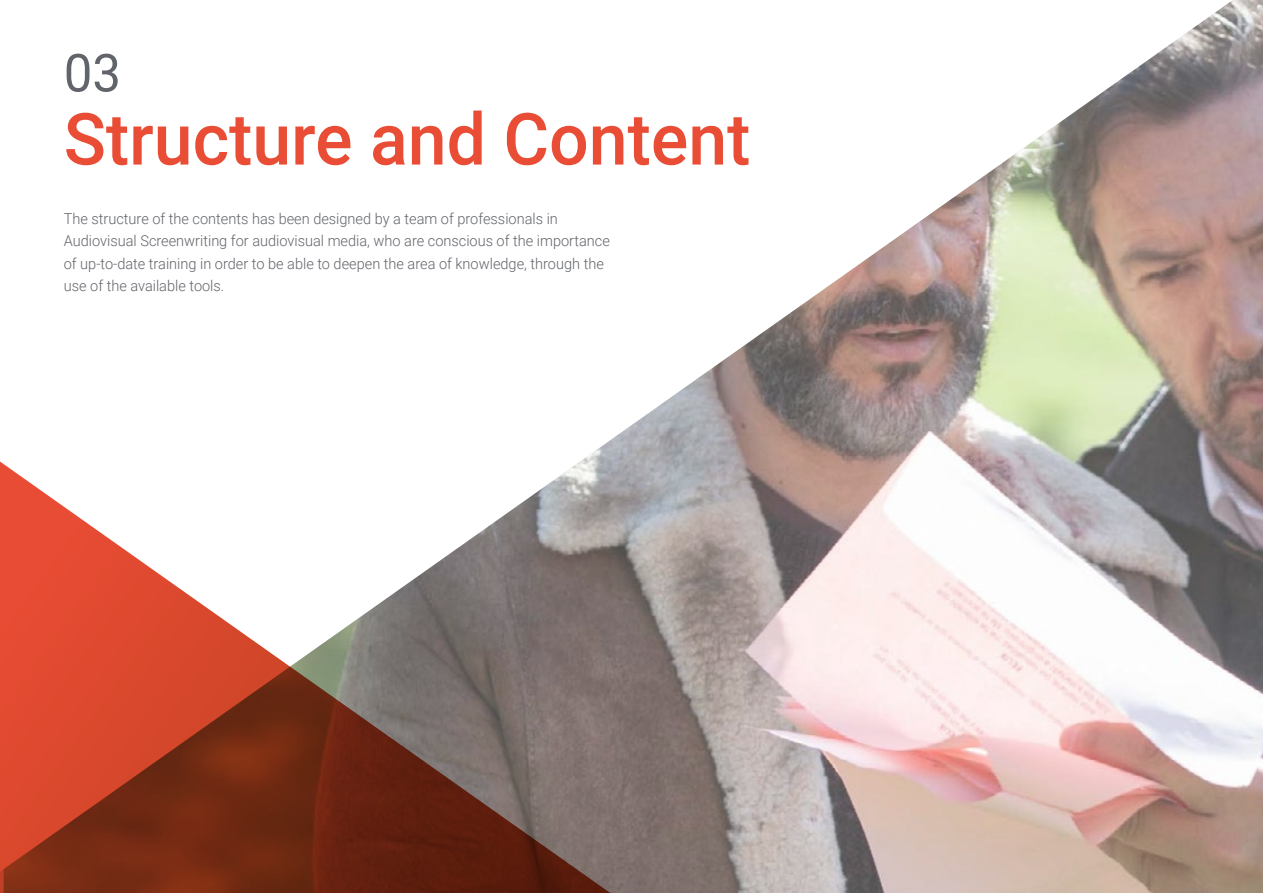
<style>
.page{position:relative;width:1263px;height:893px;background:#fff}
.page>*{position:absolute;margin:0;border:0;box-sizing:border-box;transform-origin:0 0}
.t1{font:500 72px "Roboto";color:#e94d35}
.t2{font:52.5px "Roboto";color:#61646a}
.t3{font:300 15px/22.5px "Roboto";color:#61646a}
</style>
<div class="page">
<img style="left:602px;top:0;width:661px;height:893px">
<svg style="left:0;top:446px;width:640px;height:447px"></svg>
<h2 class="t2" style="left:64px;top:36px;width:59px">03</h2>
<h1 class="t1" style="left:64px;top:89px;width:688px">Structure and Content</h1>
<p class="t3" style="left:64px;top:207px;width:548px">The structure of the contents has been designed by a team of professionals in Audiovisual Screenwriting for audiovisual media, who are conscious of the importance of up-to-date training in order to be able to deepen the area of knowledge, through the use of the available tools.</p>
</div>
